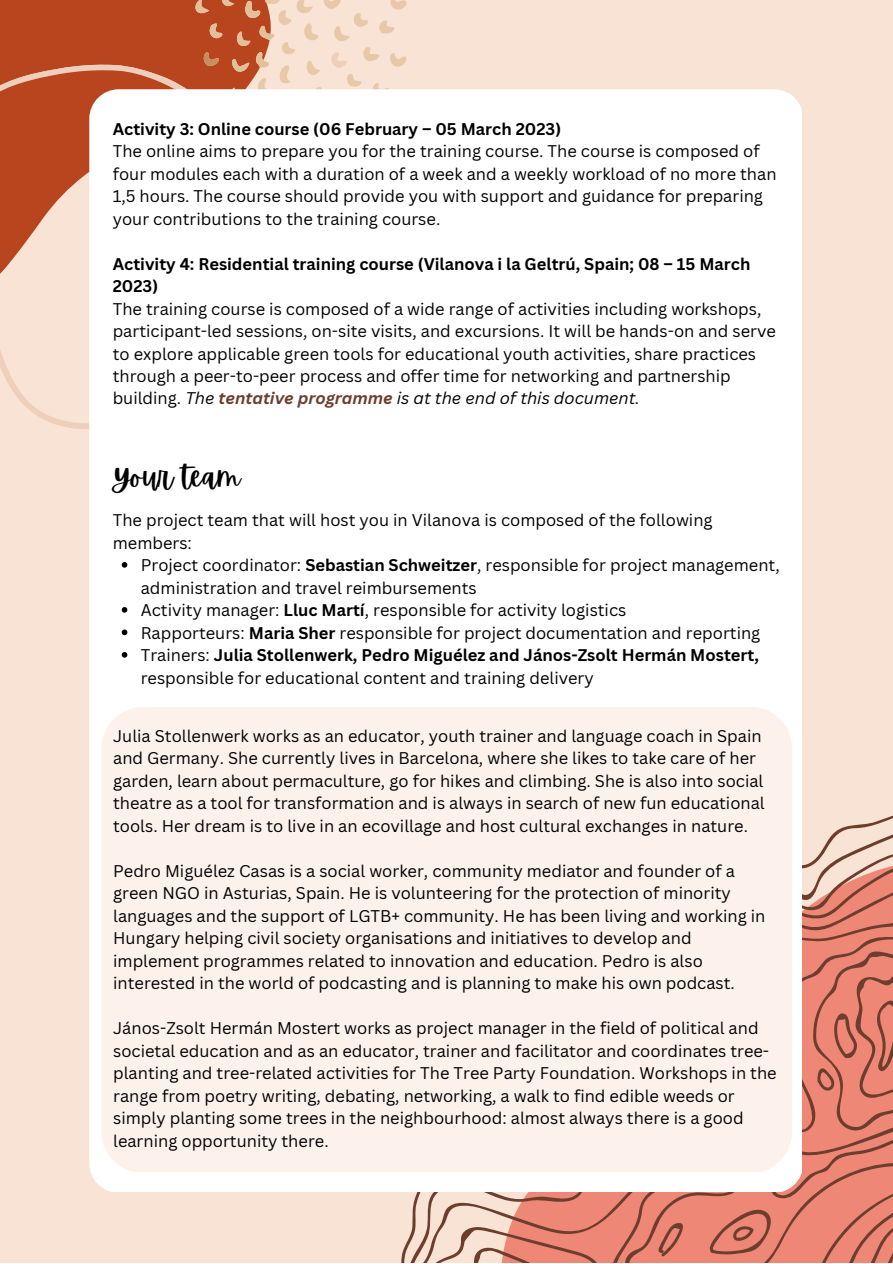
<style>
.page{position:relative;width:893px;height:1264px;background:#fff}
.page>*{position:absolute;margin:0;border:0;box-sizing:border-box;transform-origin:0 0}
.t1{font:30px "Apricots";color:#000}
.t2{font:16.5px/22.5px "Canva Sans";color:#000}
.t3{font:700 16.5px/22.5px "Canva Sans";color:#000}
.s1{font-style:italic}
.s2{font-weight:700;font-style:italic;color:#6d3e2e}
.s3{font-weight:700}
</style>
<div class="page">
<div style="left:0;top:0;width:892px;height:1262px;background:#f8e3d4"></div>
<svg style="left:406px;top:816px;width:486px;height:446px;background:#dd8b7a"></svg>
<svg style="left:425px;top:1226px;width:222px;height:36px"></svg>
<div style="left:0;top:0;width:193px;height:52px;background:#b8451d"></div>
<svg style="left:0;top:52px;width:193px;height:377px"></svg>
<svg style="left:193px;top:0;width:214px;height:89px"></svg>
<svg style="left:0;top:58px;width:220px;height:249px;fill:#b8451d"></svg>
<div style="left:89px;top:89px;width:713px;height:1102px;background:#fff;border-radius:30px"></div>
<div style="left:101px;top:707px;width:690px;height:464px;background:#fdf1ec"></div>
<svg style="left:122px;top:562px;width:5px;height:5px"></svg>
<svg style="left:122px;top:607px;width:5px;height:5px"></svg>
<svg style="left:122px;top:629px;width:5px;height:6px"></svg>
<svg style="left:122px;top:652px;width:5px;height:5px"></svg>
<p class="t3" style="left:113px;top:117px;width:450px">Activity 3: Online course (06 February – 05 March 2023)</p>
<p class="t2" style="left:113px;top:139px;width:665px">The online aims to prepare you for the training course. The course is composed of four modules each with a duration of a week and a weekly workload of no more than 1,5 hours. The course should provide you with support and guidance for preparing your contributions to the training course.</p>
<p class="t3" style="left:113px;top:252px;width:639px">Activity 4: Residential training course (Vilanova i la Geltrú, Spain; 08 – 15 March<br>2023)</p>
<p class="t2" style="left:113px;top:297px;width:664px">The training course is composed of a wide range of activities including workshops, participant-led sessions, on-site visits, and excursions. It will be hands-on and serve to explore applicable green tools for educational youth activities, share practices through a peer-to-peer process and offer time for networking and partnership building. <span class="s1">The</span> <span class="s2">tentative programme</span> <span class="s1">is at the end of this document.</span></p>
<h1 class="t1" style="left:113px;top:459px;width:129px">Your team</h1>
<p class="t2" style="left:113px;top:508px;width:601px">The project team that will host you in Vilanova is composed of the following members:</p>
<p class="t2" style="left:141px;top:553px;width:640px">Project coordinator: <span class="s3">Sebastian Schweitzer</span>, responsible for project management, administration and travel reimbursements<br>Activity manager: <span class="s3">Lluc Martí</span>, responsible for activity logistics<br>Rapporteurs: <span class="s3">Maria Sher</span> responsible for project documentation and reporting Trainers: <span class="s3">Julia Stollenwerk, Pedro Miguélez and János-Zsolt Hermán Mostert, </span>responsible for educational content and training delivery</p>
<p class="t2" style="left:113px;top:724px;width:653px">Julia Stollenwerk works as an educator, youth trainer and language coach in Spain and Germany. She currently lives in Barcelona, where she likes to take care of her garden, learn about permaculture, go for hikes and climbing. She is also into social theatre as a tool for transformation and is always in search of new fun educational tools. Her dream is to live in an ecovillage and host cultural exchanges in nature.</p>
<p class="t2" style="left:113px;top:859px;width:653px">Pedro Miguélez Casas is a social worker, community mediator and founder of a green NGO in Asturias, Spain. He is volunteering for the protection of minority languages and the support of LGTB+ community. He has been living and working in Hungary helping civil society organisations and initiatives to develop and implement programmes related to innovation and education. Pedro is also interested in the world of podcasting and is planning to make his own podcast.</p>
<p class="t2" style="left:113px;top:1016px;width:665px">János-Zsolt Hermán Mostert works as project manager in the field of political and societal education and as an educator, trainer and facilitator and coordinates tree&shy;planting and tree-related activities for The Tree Party Foundation. Workshops in the range from poetry writing, debating, networking, a walk to find edible weeds or simply planting some trees in the neighbourhood: almost always there is a good learning opportunity there.</p>
</div>
